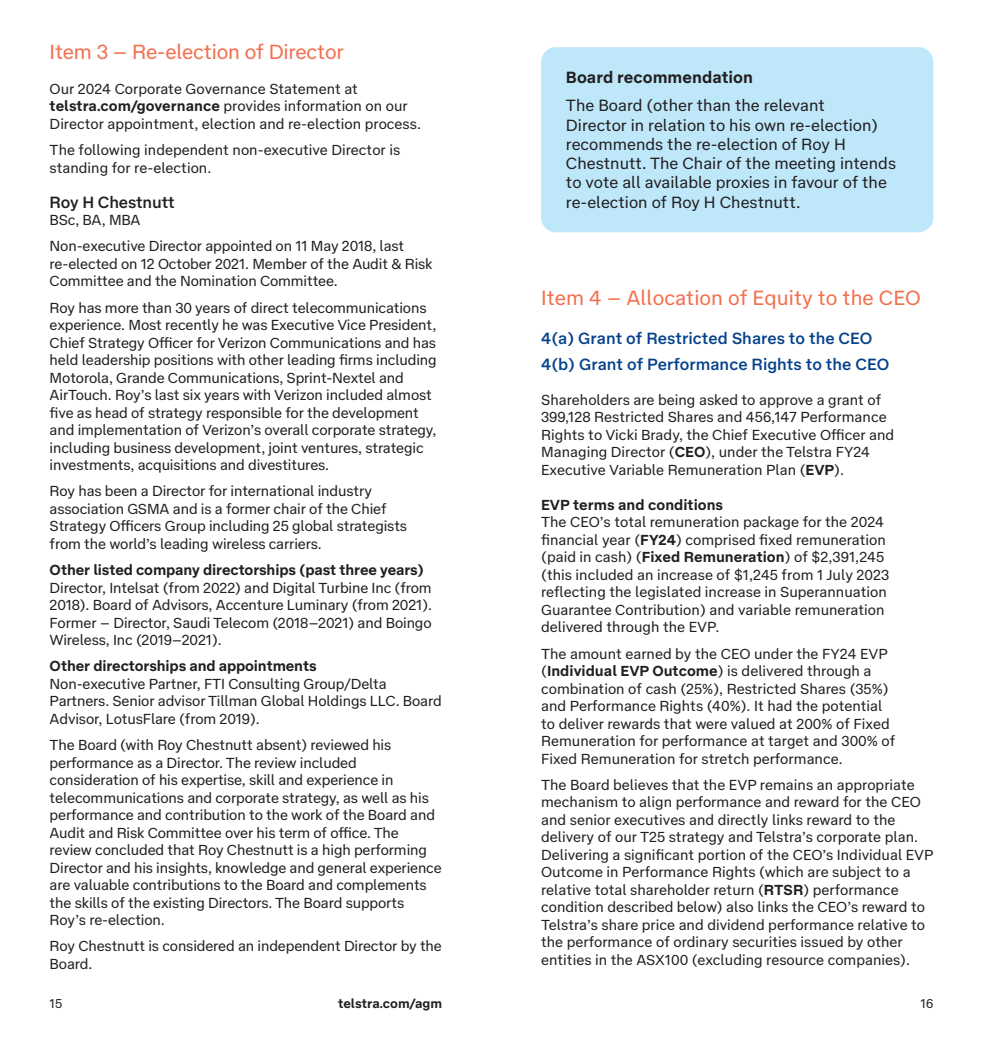
<style>
.page{position:relative;width:983px;height:1042px;background:#fff}
.page>*{position:absolute;margin:0;border:0;box-sizing:border-box;transform-origin:0 0}
.t1{font:21px "Telstra Text";letter-spacing:-.005em;color:#f36f4e}
.t2{font:16.62px/19.2px "Telstra Text";color:#231f20}
.t3{font:500 16.62px "Telstra Text";color:#05428c}
.t4{font:700 16.62px "Telstra Text";color:#231f20}
.t5{font:500 16.62px "Telstra Text";letter-spacing:-.01em;color:#231f20}
.t6{font:14.88px/17.5px "Telstra Text";letter-spacing:-.01em;color:#231f20}
.t7{font:700 14.88px "Telstra Text";letter-spacing:-.01em;color:#231f20}
.t8{font:700 13.12px "Telstra Text";color:#231f20}
.t9{font:13.12px "Telstra Text";color:#231f20}
.s1{font-weight:700}
</style>
<div class="page">
<div style="left:541px;top:47px;width:392px;height:185px;background:#bee7fa;border-radius:15px"></div>
<h3 class="t1" style="left:50px;top:36px;width:296px">Item 3 – Re-election of Director</h3>
<p class="t6" style="left:50px;top:79px;width:373px">Our 2024 Corporate Governance Statement at <span class="s1">telstra.com/governance</span> provides information on our<br>Director appointment, election and re-election process.</p>
<p class="t6" style="left:50px;top:140px;width:352px">The following independent non-executive Director is standing for re-election.</p>
<p class="t5" style="left:50px;top:189px;width:127px">Roy H Chestnutt</p>
<p class="t6" style="left:50px;top:206px;width:356px;line-height:26.2px">BSc, BA, MBA<br>Non-executive Director appointed on 11 May 2018, last</p>
<p class="t6" style="left:50px;top:254px;width:384px">re-elected on 12 October 2021. Member of the Audit &amp; Risk<br>Committee and the Nomination Committee.</p>
<p class="t6" style="left:50px;top:298px;width:388px">Roy has more than 30 years of direct telecommunications experience. Most recently he was Executive Vice President, Chief Strategy Officer for Verizon Communications and has held leadership positions with other leading firms including Motorola, Grande Communications, Sprint-Nextel and AirTouch. Roy’s last six years with Verizon included almost five as head of strategy responsible for the development and implementation of Verizon’s overall corporate strategy, including business development, joint ventures, strategic investments, acquisitions and divestitures.</p>
<p class="t6" style="left:50px;top:482px;width:359px">Roy has been a Director for international industry association GSMA and is a former chair of the Chief Strategy Officers Group including 25 global strategists from the world’s leading wireless carriers.</p>
<h4 class="t7" style="left:50px;top:559px;width:376px">Other listed company directorships (past three years)</h4>
<p class="t6" style="left:50px;top:578px;width:384px;text-align:justify">Director, Intelsat (from 2022) and Digital Turbine Inc (from 2018). Board of Advisors, Accenture Luminary (from 2021).<br>Former – Director, Saudi Telecom (2018–2021) and Boingo Wireless, Inc (2019–2021).</p>
<h4 class="t7" style="left:50px;top:655px;width:268px">Other directorships and appointments</h4>
<p class="t6" style="left:50px;top:674px;width:393px">Non-executive Partner, FTI Consulting Group/Delta<br>Partners. Senior advisor Tillman Global Holdings LLC. Board<br>Advisor, LotusFlare (from 2019).</p>
<p class="t6" style="left:50px;top:735px;width:393px">The Board (with Roy Chestnutt absent) reviewed his performance as a Director. The review included consideration of his expertise, skill and experience in telecommunications and corporate strategy, as well as his performance and contribution to the work of the Board and Audit and Risk Committee over his term of office. The review concluded that Roy Chestnutt is a high performing Director and his insights, knowledge and general experience are valuable contributions to the Board and complements the skills of the existing Directors. The Board supports Roy’s re-election.</p>
<p class="t6" style="left:50px;top:937px;width:393px">Roy Chestnutt is considered an independent Director by the<br>Board.</p>
<h4 class="t4" style="left:566px;top:65px;width:188px">Board recommendation</h4>
<p class="t2" style="left:566px;top:95px;width:331px">The Board (other than the relevant<br>Director in relation to his own re-election) recommends the re-election of Roy H Chestnutt. The Chair of the meeting intends to vote all available proxies in favour of the re-election of Roy H Chestnutt.</p>
<h3 class="t1" style="left:541px;top:282px;width:381px">Item 4 – Allocation of Equity to the CEO</h3>
<h4 class="t3" style="left:541px;top:325px;width:333px">4(a) Grant of Restricted Shares to the CEO</h4>
<h4 class="t3" style="left:541px;top:352px;width:349px">4(b) Grant of Performance Rights to the CEO</h4>
<p class="t6" style="left:541px;top:390px;width:354px">Shareholders are being asked to approve a grant of 399,128 Restricted Shares and 456,147 Performance Rights to Vicki Brady, the Chief Executive Officer and Managing Director (<span class="s1">CEO</span>), under the Telstra FY24<br>Executive Variable Remuneration Plan (<span class="s1">EVP</span>).</p>
<h4 class="t7" style="left:541px;top:493px;width:183px">EVP terms and conditions</h4>
<p class="t6" style="left:541px;top:513px;width:349px">The CEO’s total remuneration package for the 2024 financial year (<span class="s1">FY24</span>) comprised fixed remuneration (paid in cash) (<span class="s1">Fixed Remuneration</span>) of $2,391,245 (this included an increase of $1,245 from 1 July 2023 reflecting the legislated increase in Superannuation Guarantee Contribution) and variable remuneration delivered through the EVP.</p>
<p class="t6" style="left:541px;top:644px;width:355px">The amount earned by the CEO under the FY24 EVP (<span class="s1">Individual EVP Outcome</span>) is delivered through a combination of cash (25%), Restricted Shares (35%) and Performance Rights (40%). It had the potential to deliver rewards that were valued at 200% of Fixed Remuneration for performance at target and 300% of Fixed Remuneration for stretch performance.</p>
<p class="t6" style="left:541px;top:775px;width:394px">The Board believes that the EVP remains an appropriate mechanism to align performance and reward for the CEO and senior executives and directly links reward to the delivery of our T25 strategy and Telstra’s corporate plan.<br>Delivering a significant portion of the CEO’s Individual EVP Outcome in Performance Rights (which are subject to a relative total shareholder return (<span class="s1">RTSR</span>) performance condition described below) also links the CEO’s reward to Telstra’s share price and dividend performance relative to the performance of ordinary securities issued by other entities in the ASX100 (excluding resource companies).</p>
<p class="t9" style="left:50px;top:993px;width:14px">15</p>
<p class="t8" style="left:338px;top:993px;width:106px">telstra.com/agm</p>
<p class="t9" style="left:920px;top:993px;width:14px">16</p>
</div>
